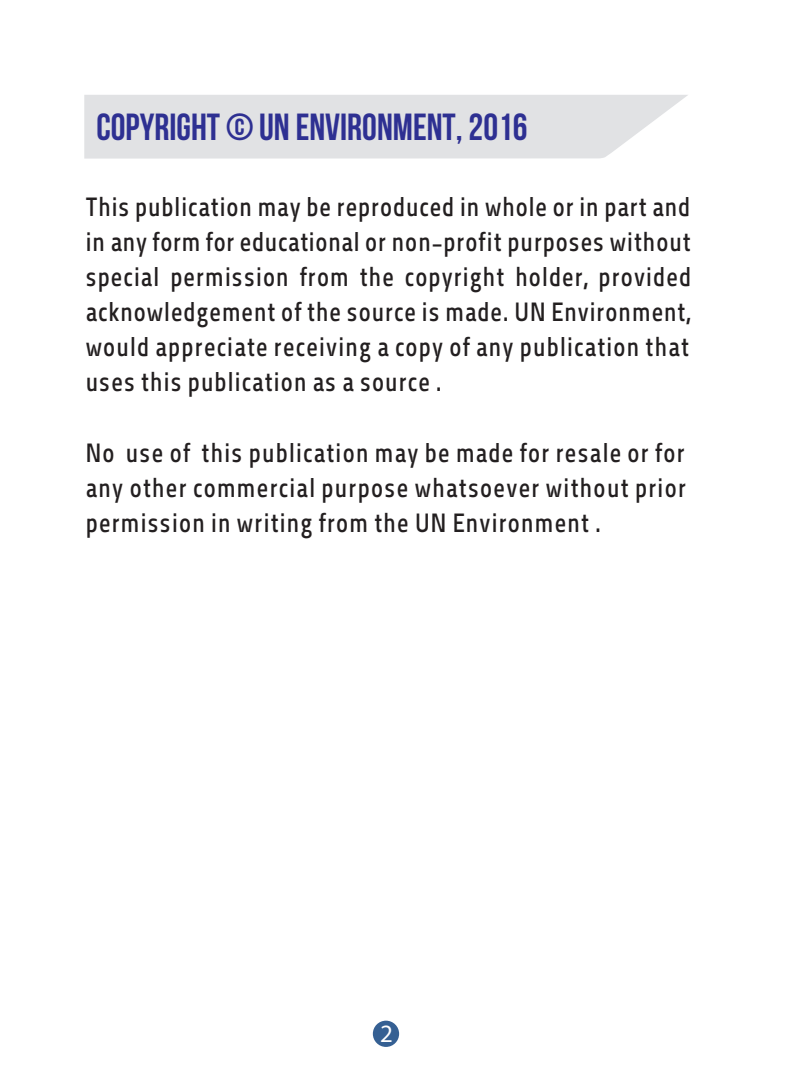
<style>
.page{position:relative;width:787px;height:1092px;background:#fff}
.page>*{position:absolute;margin:0;border:0;box-sizing:border-box;transform-origin:0 0}
.t1{font:700 37.75px "Bebas Neue";color:#2e3092}
.t2{font:35px/35px "In See Dang";letter-spacing:.015em;color:#231f20;text-align:justify;scale:.95 1}
.t3{font:25px "Myriad Hebrew";color:#fff}
</style>
<div class="page">
<div style="left:373px;top:1020px;width:26px;height:26px;background:#356093;border-radius:50%"></div>
<svg style="left:84px;top:95px;width:604px;height:63px;background:#e3e4e5"></svg>
<p class="t1" style="left:96px;top:106px;width:432px">COPYRIGHT © UN ENVIRONMENT, 2016</p>
<p class="t2" style="left:85px;top:188px;width:639px">This publication may be reproduced in whole or in part and in any form for educational or non-profit purposes without special permission from the copyright holder, provided acknowledgement of the source is made. UN Environment, would appreciate receiving a copy of any publication that uses this publication as a source .</p>
<p class="t2" style="left:85px;top:433px;width:634px">No use of this publication may be made for resale or for any other commercial purpose whatsoever without prior permission in writing from the UN Environment .</p>
<p class="t3" style="left:380px;top:1019px;width:14px">2</p>
</div>
